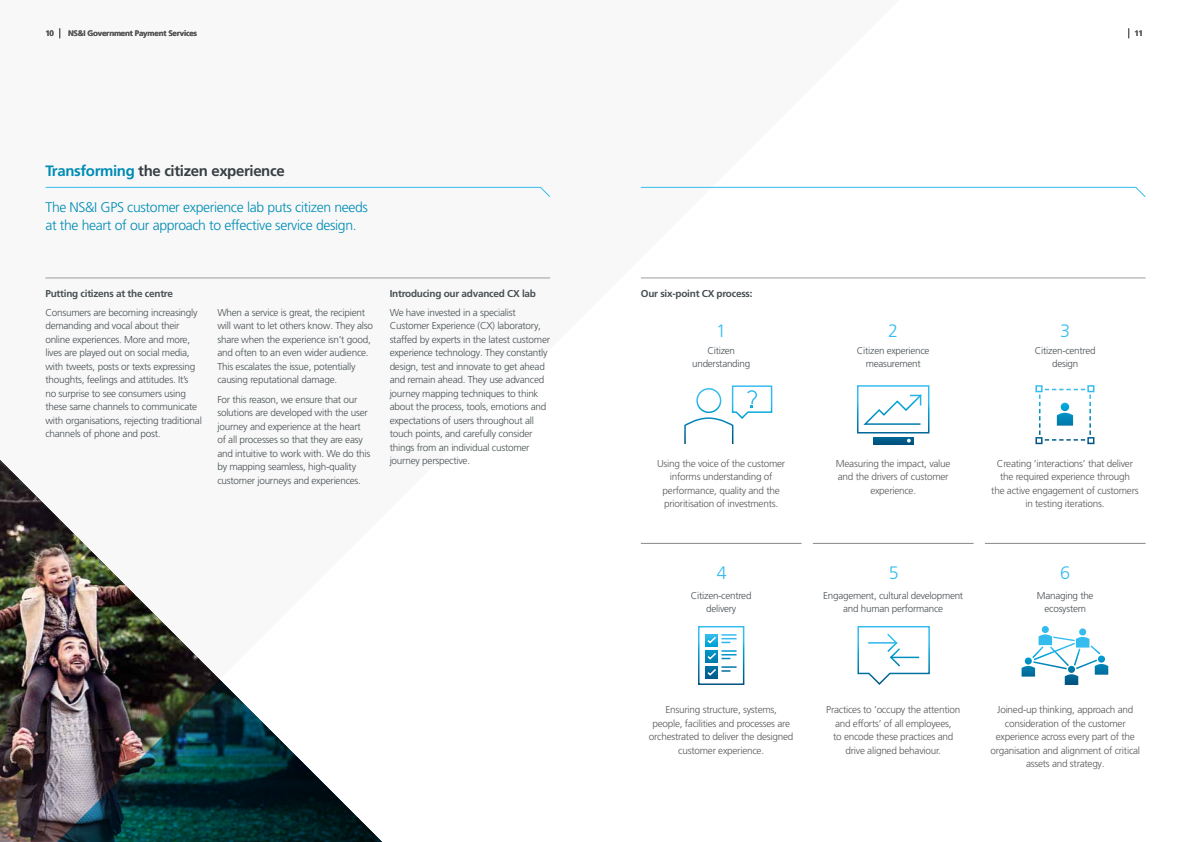
<style>
.page{position:relative;width:1191px;height:842px;background:#fff}
.page>*{position:absolute;margin:0;border:0;box-sizing:border-box;transform-origin:0 0}
.t1{font:300 18px "Frutiger LT Pro";color:#35bcee}
.t2{font:700 15px "Frutiger LT Pro";letter-spacing:-.025em;color:#373f43}
.t3{font:300 14px/18px "Frutiger LT Pro";letter-spacing:-.025em;color:#008cb5}
.t4{font:300 10px/13.5px "Frutiger LT Pro";letter-spacing:-.025em;color:#485054}
.t5{font:300 10px/13.5px "Frutiger LT Pro";letter-spacing:-.025em;color:#575756;text-align:center}
.t6{font:700 10px "Frutiger LT Pro";letter-spacing:-.025em;color:#485054}
.t7{font:300 9.9px/12.5px "Frutiger LT Pro";letter-spacing:-.025em;color:#485054;text-align:center}
.t8{font:700 8px "Frutiger LT Pro";letter-spacing:-.025em;color:#575756}
.s1{color:#008cb5}
</style>
<div class="page">
<img style="left:0;top:460px;width:219px;height:382px">
<img style="left:49px;top:679px;width:333px;height:163px">
<svg style="left:640px;top:186px;width:506px;height:11px"></svg>
<svg style="left:45px;top:186px;width:506px;height:11px"></svg>
<svg style="left:857px;top:626px;width:73px;height:59px"></svg>
<hr style="left:45px;top:278px;width:505px;height:1px;background:#9d9d9c">
<hr style="left:641px;top:278px;width:504px;height:1px;background:#9d9d9c">
<div style="left:857px;top:385px;width:72px;height:48px;border:2px solid #fff"></div>
<div style="left:873px;top:437px;width:40px;height:7px;background:#005b89"></div>
<svg style="left:907px;top:439px;width:3px;height:4px"></svg>
<div style="left:698px;top:626px;width:46px;height:59px;border:2px solid #fff"></div>
<svg style="left:706px;top:634px;width:30px;height:44px"></svg>
<hr style="left:641px;top:543px;width:160px;height:1px;background:#878787">
<hr style="left:813px;top:543px;width:160px;height:1px;background:#878787">
<hr style="left:985px;top:543px;width:160px;height:1px;background:#878787">
<svg style="left:1036px;top:386px;width:57px;height:57px"></svg>
<div style="left:1087px;top:385px;width:7px;height:7px;border:2px solid #fff"></div>
<svg style="left:1021px;top:626px;width:87px;height:59px"></svg>
<svg style="left:863px;top:394px;width:59px;height:31px"></svg>
<svg style="left:684px;top:385px;width:89px;height:59px"></svg>
<p class="t8" style="left:45px;top:29px;width:10px">10</p>
<p class="t8" style="left:68px;top:29px;width:131px">NS&amp;I Government Payment Services</p>
<p class="t8" style="left:1134px;top:29px;width:10px">11</p>
<h2 class="t2" style="left:45px;top:162px;width:241px"><span class="s1">Transforming</span> the citizen experience</h2>
<h3 class="t3" style="left:45px;top:198px;width:324px">The NS&amp;I GPS customer experience lab puts citizen needs at the heart of our approach to effective service design.</h3>
<p class="t6" style="left:45px;top:287px;width:129px">Putting citizens at the centre</p>
<p class="t4" style="left:45px;top:306px;width:158px">Consumers are becoming increasingly demanding and vocal about their online experiences. More and more, lives are played out on social media, with tweets, posts or texts expressing thoughts, feelings and attitudes. It’s<br>no surprise to see consumers using these same channels to communicate with organisations, rejecting traditional channels of phone and post.</p>
<p class="t4" style="left:217px;top:306px;width:157px">When a service is great, the recipient will want to let others know. They also share when the experience isn’t good, and often to an even wider audience.<br>This escalates the issue, potentially causing reputational damage.</p>
<p class="t4" style="left:217px;top:392px;width:154px">For this reason, we ensure that our solutions are developed with the user journey and experience at the heart of all processes so that they are easy and intuitive to work with. We do this by mapping seamless, high-quality customer journeys and experiences.</p>
<p class="t6" style="left:390px;top:287px;width:148px">Introducing our advanced CX lab</p>
<p class="t4" style="left:390px;top:306px;width:162px">We have invested in a specialist Customer Experience (CX) laboratory, staffed by experts in the latest customer experience technology. They constantly design, test and innovate to get ahead and remain ahead. They use advanced journey mapping techniques to think about the process, tools, emotions and expectations of users throughout all touch points, and carefully consider things from an individual customer journey perspective.</p>
<p class="t6" style="left:641px;top:287px;width:113px">Our six-point CX process:</p>
<h1 class="t1" style="left:716px;top:320px;width:12px">1</h1>
<h1 class="t1" style="left:888px;top:320px;width:12px">2</h1>
<h1 class="t1" style="left:1060px;top:320px;width:12px">3</h1>
<p class="t7" style="left:692px;top:345px;width:59px">Citizen understanding</p>
<p class="t7" style="left:857px;top:345px;width:74px">Citizen experience measurement</p>
<p class="t7" style="left:1035px;top:345px;width:62px">Citizen-centred design</p>
<p class="t5" style="left:657px;top:457px;width:130px">Using the voice of the customer informs understanding of performance, quality and the prioritisation of investments.</p>
<p class="t5" style="left:836px;top:457px;width:116px">Measuring the impact, value and the drivers of customer experience.</p>
<p class="t5" style="left:991px;top:457px;width:149px">Creating ‘interactions’ that deliver the required experience through<br>the active engagement of customers in testing iterations.</p>
<h1 class="t1" style="left:717px;top:562px;width:12px">4</h1>
<h1 class="t1" style="left:889px;top:562px;width:12px">5</h1>
<h1 class="t1" style="left:1060px;top:562px;width:12px">6</h1>
<p class="t7" style="left:1037px;top:590px;width:58px">Managing the ecosystem</p>
<p class="t7" style="left:823px;top:590px;width:142px">Engagement, cultural development and human performance</p>
<p class="t7" style="left:691px;top:590px;width:62px">Citizen-centred delivery</p>
<p class="t5" style="left:649px;top:703px;width:146px">Ensuring structure, systems,<br>people, facilities and processes are orchestrated to deliver the designed customer experience.</p>
<p class="t5" style="left:826px;top:703px;width:135px">Practices to ‘occupy the attention and efforts’ of all employees,<br>to encode these practices and drive aligned behaviour.</p>
<p class="t5" style="left:990px;top:703px;width:151px">Joined-up thinking, approach and consideration of the customer experience across every part of the organisation and alignment of critical assets and strategy.</p>
</div>
